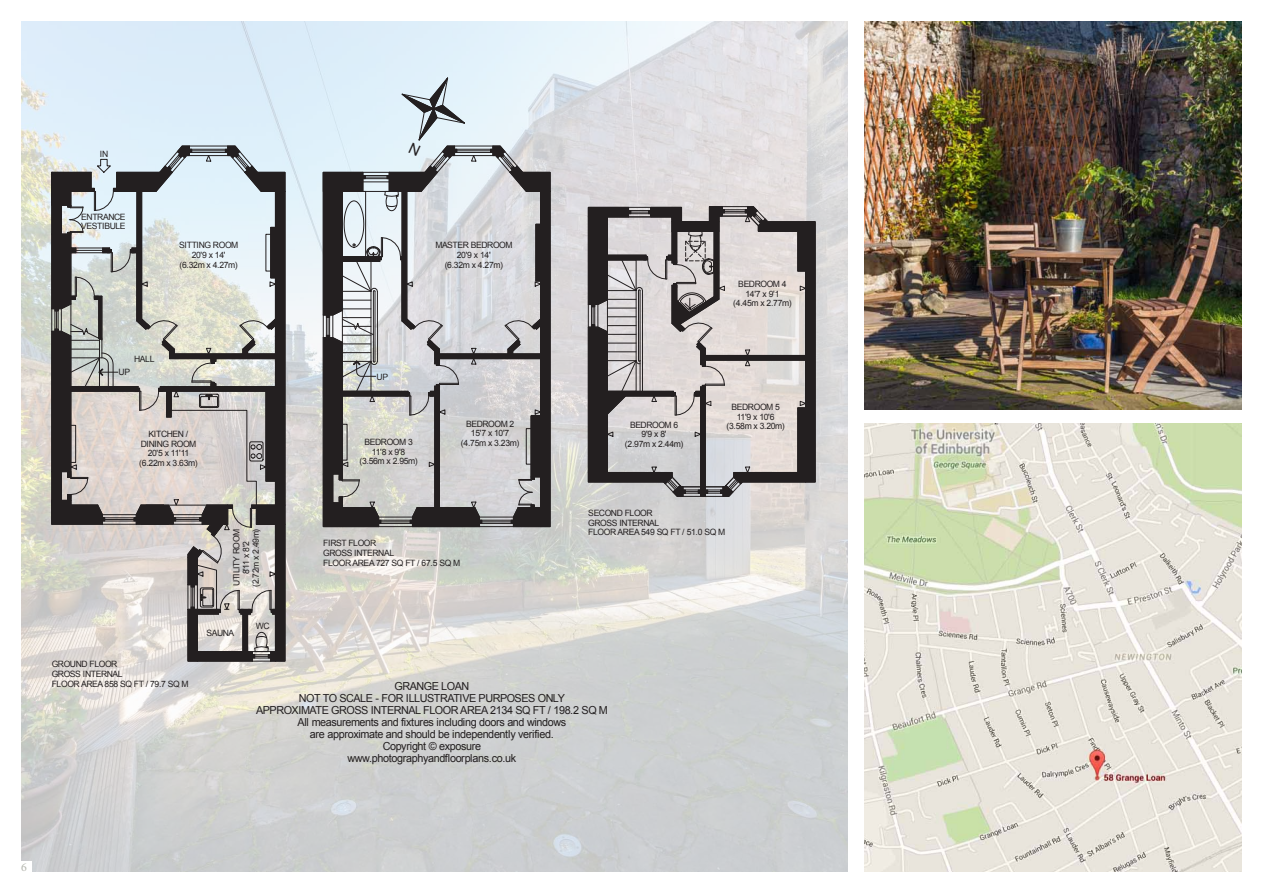
<style>
.page{position:relative;width:1263px;height:893px;background:#fff}
.page>*{position:absolute;margin:0;border:0;box-sizing:border-box;transform-origin:0 0}
.t1{font:12px "Minion Pro";color:#b5b7af}
.t2{font:11.1px/12.1px "Arial";letter-spacing:-.04em;color:#231f20;text-align:center}
.t3{font:8.7px/9.6px "Arial";letter-spacing:-.05em;color:#231f20;text-align:center}
</style>
<div class="page">
<img style="left:21px;top:21px;width:826px;height:851px">
<svg style="left:806px;top:207px;width:9px;height:289px;background:#332f30"></svg>
<svg style="left:588px;top:207px;width:218px;height:289px;background:#b0abaa"></svg>
<svg style="left:52px;top:146px;width:233px;height:516px;background:#b5b5b2"></svg>
<img style="left:864px;top:424px;width:378px;height:448px">
<div style="left:21px;top:861px;width:11px;height:11px;background:#fff"></div>
<img style="left:864px;top:21px;width:378px;height:388px">
<svg style="left:323px;top:77px;width:227px;height:450px;background:#b3b6b9"></svg>
<p class="t3" style="left:100px;top:150px;width:10px">IN</p>
<p class="t3" style="left:81px;top:212px;width:46px;text-align:left">ENTRANCE<br>VESTIBULE</p>
<p class="t3" style="left:179px;top:241px;width:61px">SITTING ROOM<br>20'9 x 14' (6.32m x 4.27m)</p>
<p class="t3" style="left:134px;top:355px;width:22px">HALL</p>
<p class="t3" style="left:119px;top:368px;width:13px">UP</p>
<p class="t3" style="left:139px;top:429px;width:60px">KITCHEN /<br>DINING ROOM<br>20'5 x 11'11 (6.22m x 3.63m)</p>
<p class="t3" style="left:232px;top:587px;width:60px;rotate:-90deg">UTILITY ROOM<br>8'11 x 8'2 (2.72m x 2.49m)</p>
<p class="t3" style="left:206px;top:628px;width:29px">SAUNA</p>
<p class="t3" style="left:256px;top:621px;width:15px">WC</p>
<p class="t3" style="left:377px;top:372px;width:13px">UP</p>
<p class="t3" style="left:435px;top:241px;width:79px">MASTER BEDROOM<br>20'9 x 14'<br>(6.32m x 4.27m)</p>
<p class="t3" style="left:466px;top:419px;width:50px">BEDROOM 2<br>15'7 x 10'7</p>
<p class="t3" style="left:365px;top:438px;width:50px">BEDROOM 3</p>
<p class="t3" style="left:461px;top:438px;width:60px">(4.75m x 3.23m)</p>
<p class="t3" style="left:359px;top:447px;width:60px">11'8 x 9'8 (3.56m x 2.95m)</p>
<p class="t3" style="left:323px;top:539px;width:139px;text-align:left">FIRST FLOOR<br>GROSS INTERNAL<br>FLOOR AREA 727 SQ FT / 67.5 SQ M</p>
<p class="t3" style="left:733px;top:279px;width:60px">BEDROOM 4<br>14'7 x 9'1 (4.45m x 2.77m)</p>
<p class="t3" style="left:731px;top:402px;width:50px">BEDROOM 5<br>11'9 x 10'6</p>
<p class="t3" style="left:630px;top:420px;width:50px">BEDROOM 6</p>
<p class="t3" style="left:726px;top:421px;width:60px">(3.58m x 3.20m)</p>
<p class="t3" style="left:625px;top:430px;width:60px">9'9 x 8'<br>(2.97m x 2.44m)</p>
<p class="t3" style="left:588px;top:508px;width:139px;text-align:left">SECOND FLOOR<br>GROSS INTERNAL<br>FLOOR AREA 549 SQ FT / 51.0 SQ M</p>
<p class="t3" style="left:52px;top:660px;width:139px;text-align:left">GROUND FLOOR<br>GROSS INTERNAL<br>FLOOR AREA 858 SQ FT / 79.7 SQ M</p>
<p class="t2" style="left:256px;top:680px;width:353px">GRANGE LOAN<br>NOT TO SCALE - FOR ILLUSTRATIVE PURPOSES ONLY<br>APPROXIMATE GROSS INTERNAL FLOOR AREA 2134 SQ FT / 198.2 SQ M All measurements and fixtures including doors and windows<br>are approximate and should be independently verified.<br>Copyright © exposure<br>www.photographyandfloorplans.co.uk</p>
<p class="t1" style="left:21px;top:859px;width:7px">6</p>
</div>
